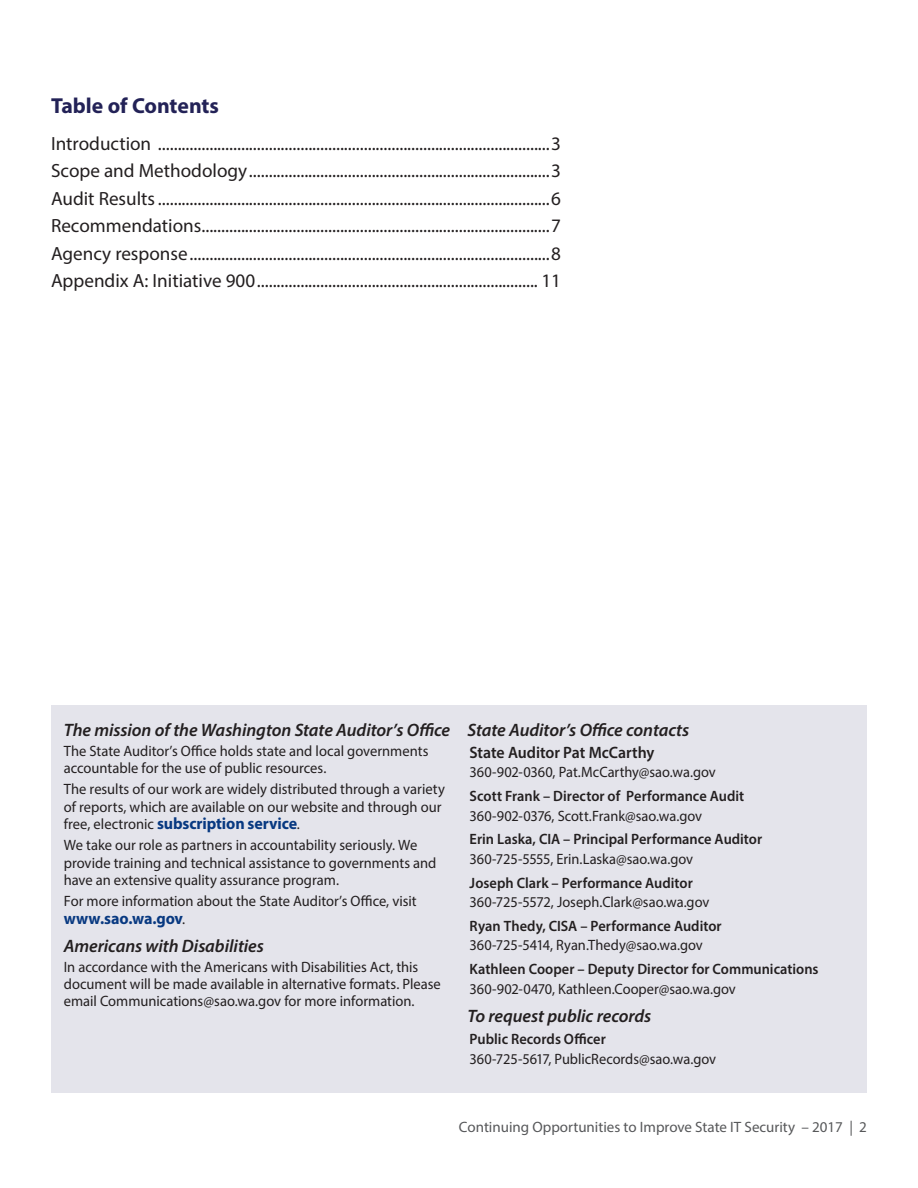
<style>
.page{position:relative;width:918px;height:1188px;background:#fff}
.page>*{position:absolute;margin:0;border:0;box-sizing:border-box;transform-origin:0 0}
.A-level_subhead{font:700 21.75px "Myriad Pro";letter-spacing:-.005em;color:#232257}
.t1{font:19.2px "Myriad Pro";color:#231f20}
.C-level_subhead{font:italic 600 18px "Myriad Pro";letter-spacing:-.005em;color:#231f20}
.callout_text_long{font:700 16.5px "Myriad Pro";letter-spacing:-.01em;color:#083981}
.Table_Text{font:600 16.5px "Myriad Pro";letter-spacing:-.005em;color:#231f20;scale:.96 1}
.callout_text_long-2{font:15px/17.2px "Myriad Pro";color:#231f20}
.Table_Text-2{font:600 15px/19.5px "Myriad Pro";color:#231f20;scale:.96 1}
.Table_Text-3{font:15px/19.5px "Myriad Pro";color:#231f20;scale:.96 1}
.Folio{font:15px "Myriad Pro";color:#57585a}
.s1{font-weight:400;font-size:15px;color:#231f20}
.s2{font-weight:400}
.s3{font-weight:600}
</style>
<div class="page">
<div style="left:51px;top:706px;width:816px;height:387px;background:#e4e4eb"></div>
<p class="A-level_subhead" style="left:51px;top:91px;width:170px">Table of Contents</p>
<p class="t1" style="left:51px;top:131px;width:512px">Introduction ...................................................................................................3</p>
<p class="t1" style="left:51px;top:159px;width:512px">Scope and Methodology............................................................................3</p>
<p class="t1" style="left:51px;top:186px;width:512px">Audit Results...................................................................................................6</p>
<p class="t1" style="left:51px;top:214px;width:512px">Recommendations........................................................................................7</p>
<p class="t1" style="left:51px;top:241px;width:512px">Agency response...........................................................................................8</p>
<p class="t1" style="left:51px;top:269px;width:512px">Appendix A: Initiative 900....................................................................... 11</p>
<p class="C-level_subhead" style="left:64px;top:719px;width:388px">The mission of the Washington State Auditor’s Office</p>
<p class="callout_text_long-2" style="left:64px;top:742px;width:366px">The State Auditor’s Office holds state and local governments accountable for the use of public resources.</p>
<p class="callout_text_long-2" style="left:64px;top:781px;width:383px">The results of our work are widely distributed through a variety of reports, which are available on our website and through our</p>
<p class="callout_text_long" style="left:64px;top:813px;width:238px"><span class="s1">free, electronic</span> subscription service<span class="s1">.</span></p>
<p class="callout_text_long-2" style="left:64px;top:837px;width:374px">We take our role as partners in accountability seriously. We provide training and technical assistance to governments and have an extensive quality assurance program.</p>
<p class="callout_text_long-2" style="left:64px;top:893px;width:354px">For more information about the State Auditor’s Office, visit</p>
<p class="callout_text_long" style="left:64px;top:907px;width:123px">www.sao.wa.gov<span class="s1">.</span></p>
<p class="C-level_subhead" style="left:64px;top:935px;width:202px">Americans with Disabilities</p>
<p class="callout_text_long-2" style="left:64px;top:958px;width:379px">In accordance with the Americans with Disabilities Act, this document will be made available in alternative formats. Please email Communications@sao.wa.gov for more information.</p>
<p class="C-level_subhead" style="left:468px;top:719px;width:223px">State Auditor’s Office contacts</p>
<p class="Table_Text" style="left:470px;top:742px;width:194px">State Auditor Pat McCarthy</p>
<p class="Table_Text-3" style="left:470px;top:762px;width:258px">360-902-0360, Pat.McCarthy@sao.wa.gov</p>
<p class="Table_Text-2" style="left:470px;top:786px;width:287px">Scott Frank – Director of Performance Audit<br><span class="s2">360-902-0376, Scott.Frank@sao.wa.gov</span></p>
<p class="Table_Text-2" style="left:470px;top:829px;width:306px">Erin Laska, CIA – Principal Performance Auditor<br><span class="s2">360-725-5555, Erin.Laska@sao.wa.gov</span></p>
<p class="Table_Text-3" style="left:470px;top:873px;width:251px"><span class="s3">Joseph Clark – Performance Auditor<br></span>360-725-5572, Joseph.Clark@sao.wa.gov</p>
<p class="Table_Text-3" style="left:470px;top:916px;width:264px"><span class="s3">Ryan Thedy, CISA – Performance Auditor<br></span>360-725-5414, Ryan.Thedy@sao.wa.gov</p>
<p class="Table_Text-2" style="left:470px;top:959px;width:365px">Kathleen Cooper – Deputy Director for Communications<br><span class="s2">360-902-0470, Kathleen.Cooper@sao.wa.gov</span></p>
<p class="C-level_subhead" style="left:468px;top:1005px;width:185px">To request public records</p>
<p class="Table_Text-3" style="left:470px;top:1029px;width:258px"><span class="s3">Public Records Officer<br></span>360-725-5617, PublicRecords@sao.wa.gov</p>
<p class="Folio" style="left:459px;top:1118px;width:410px">Continuing Opportunities to Improve State IT Security – 2017 | 2</p>
</div>
